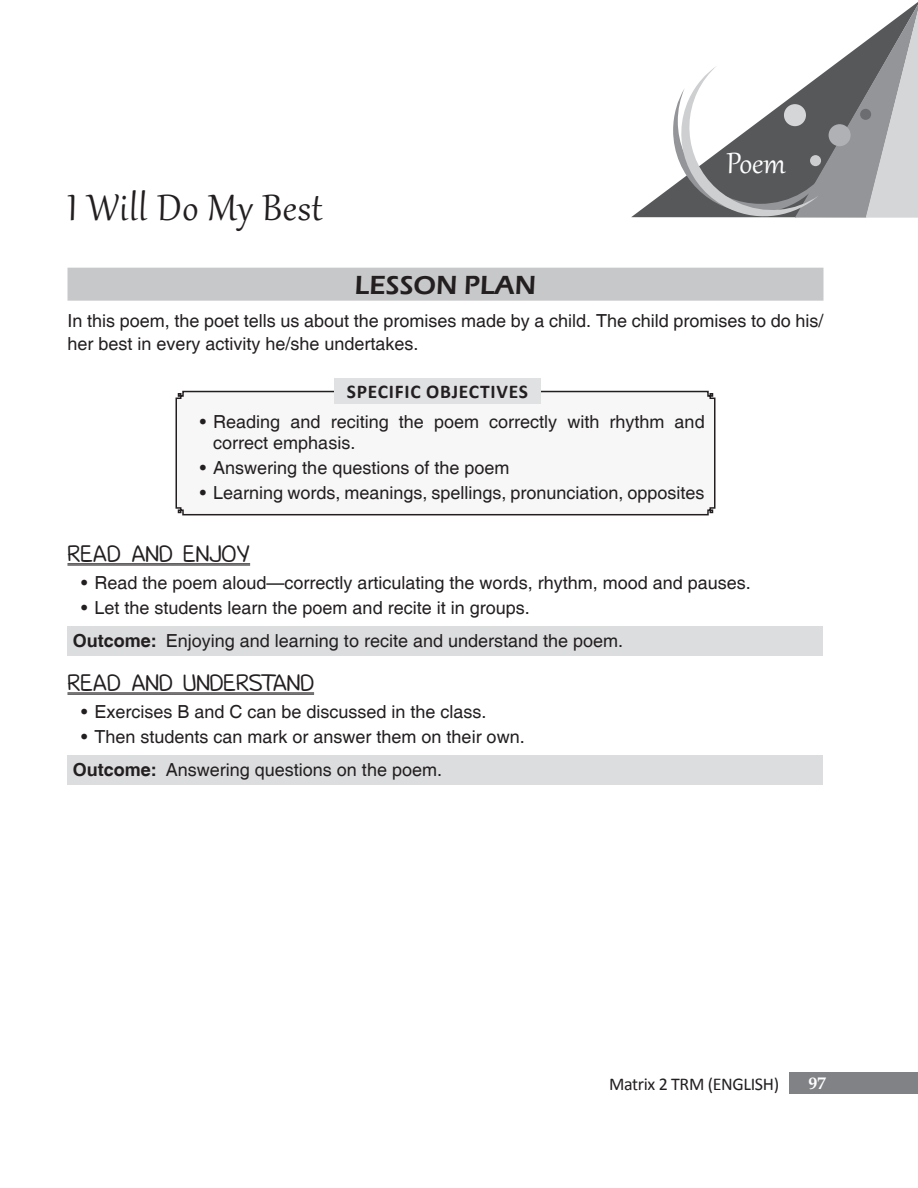
<style>
.page{position:relative;width:918px;height:1188px;background:#fff}
.page>*{position:absolute;margin:0;border:0;box-sizing:border-box;transform-origin:0 0}
.Head{font:45px "Gabriola";letter-spacing:.02em;color:#231f20}
.t1{font:36px "Gabriola";color:#fff}
.Lesson_plan{font:600 27px "Eras ITC";color:#231f20}
.Head_1{font:21px "Donald";color:#231f20}
.t2{font:700 19.5px "Calibri";letter-spacing:.04em;color:#231f20}
.Body_text{font:18px/22.5px "Helvetica";color:#231f20}
.t3{font:18px "Calibri";letter-spacing:-.02em;color:#231f20}
.t4{font:700 18px "Palatino";color:#fff}
.s1{font-weight:700}
</style>
<div class="page">
<svg style="left:631px;top:2px;width:287px;height:215px"></svg>
<svg style="left:670px;top:5px;width:248px;height:213px"></svg>
<div style="left:790px;top:1072px;width:128px;height:22px;background:#808285"></div>
<div style="left:68px;top:268px;width:756px;height:33px;background:#c7c8ca"></div>
<hr style="left:68px;top:564px;width:182px;height:1px;background:#231f20">
<hr style="left:68px;top:565px;width:182px;height:1px;background:#231f20">
<hr style="left:68px;top:693px;width:246px;height:1px;background:#231f20">
<hr style="left:68px;top:694px;width:246px;height:1px;background:#231f20">
<svg style="left:175px;top:390px;width:541px;height:126px"></svg>
<div style="left:334px;top:378px;width:207px;height:26px;background:#e0e1e3"></div>
<div style="left:68px;top:626px;width:756px;height:29px;background:#dcdddf"></div>
<div style="left:68px;top:755px;width:756px;height:29px;background:#dcdddf"></div>
<p class="Head" style="left:68px;top:178px;width:256px">I Will Do My Best</p>
<p class="t1" style="left:727px;top:140px;width:61px">Poem</p>
<p class="Lesson_plan" style="left:355px;top:270px;width:183px">LESSON PLAN</p>
<p class="Body_text" style="left:68px;top:310px;width:757px">In this poem, the poet tells us about the promises made by a child. The child promises to do his/ her best in every activity he/she undertakes.</p>
<p class="t2" style="left:347px;top:380px;width:183px">SPECIFIC OBJECTIVES</p>
<p class="Body_text" style="left:213px;top:411px;width:493px;line-height:21.6px;text-indent:-14px">• Reading and reciting the poem correctly with rhythm and correct emphasis.</p>
<p class="Body_text" style="left:200px;top:457px;width:311px">• Answering the questions of the poem</p>
<p class="Body_text" style="left:200px;top:482px;width:506px">• Learning words, meanings, spellings, pronunciation, opposites</p>
<p class="Head_1" style="left:68px;top:545px;width:184px">READ AND ENJOY</p>
<p class="Body_text" style="left:81px;top:572px;width:671px">• Read the poem aloud—correctly articulating the words, rhythm, mood and pauses.</p>
<p class="Body_text" style="left:81px;top:597px;width:450px">• Let the students learn the poem and recite it in groups.</p>
<p class="Body_text" style="left:73px;top:630px;width:552px"><span class="s1">Outcome:</span> Enjoying and learning to recite and understand the poem.</p>
<p class="Head_1" style="left:68px;top:674px;width:248px">READ AND UNDERSTAND</p>
<p class="Body_text" style="left:81px;top:701px;width:407px">• Exercises B and C can be discussed in the class.</p>
<p class="Body_text" style="left:81px;top:726px;width:445px">• Then students can mark or answer them on their own.</p>
<p class="Body_text" style="left:73px;top:759px;width:371px"><span class="s1">Outcome:</span> Answering questions on the poem.</p>
<p class="t3" style="left:609px;top:1073px;width:172px">Matrix 2 TRM (ENGLISH)</p>
<p class="t4" style="left:808px;top:1073px;width:19px">97</p>
</div>
